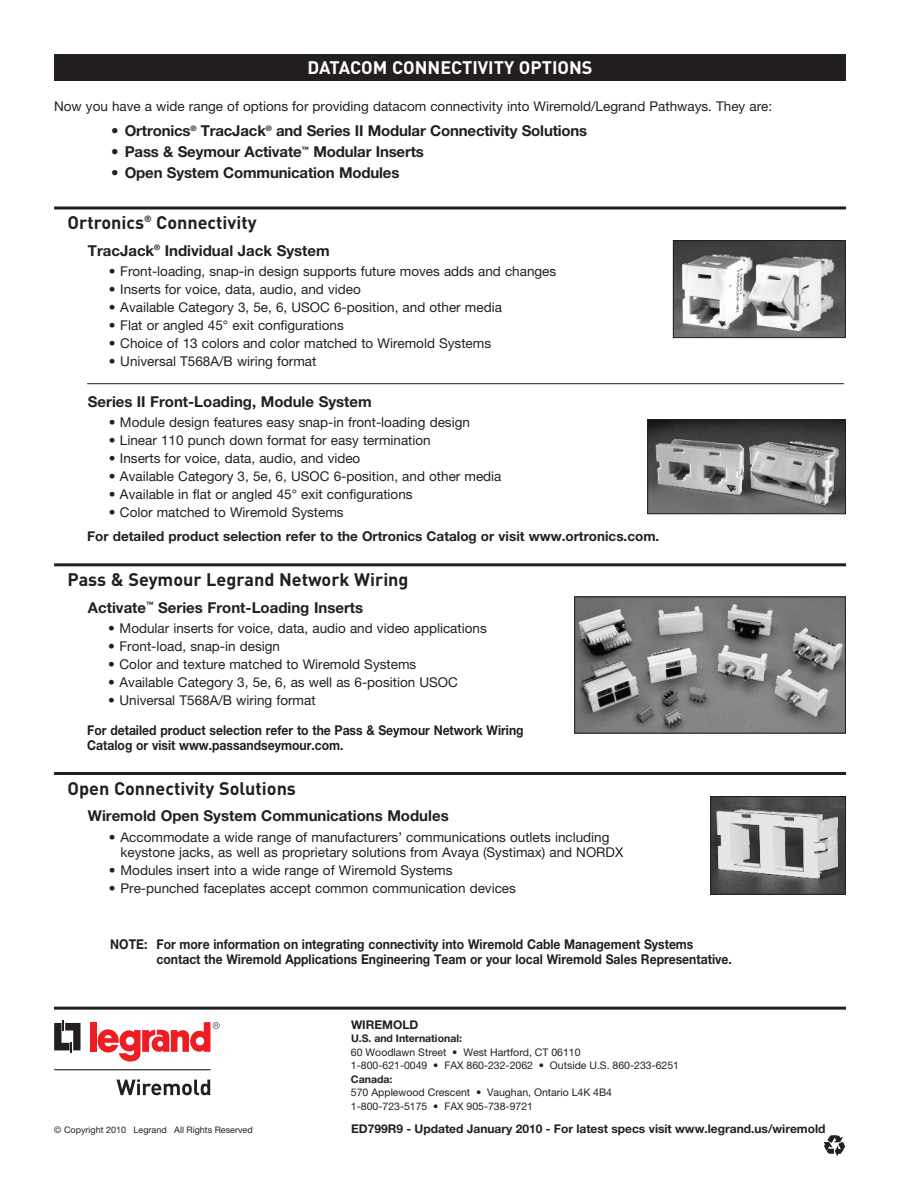
<style>
.page{position:relative;width:918px;height:1188px;background:#fff}
.page>*{position:absolute;margin:0;border:0;box-sizing:border-box;transform-origin:0 0}
.t1{font:700 18px "DIN";color:#231f20}
.t2{font:700 18px "DIN";color:#fff}
.t3{font:700 15px "Helvetica Neue";color:#231f20}
.t4{font:13.5px/15px "Helvetica Neue";color:#231f20}
.t5{font:700 13.5px/15px "Helvetica Neue";color:#231f20;scale:.9 1}
.t6{font:700 13.5px "Helvetica Neue";color:#231f20}
.t7{font:700 12px "Helvetica Neue";color:#231f20}
.t8{font:10.5px/13.5px "Helvetica Neue";color:#231f20}
.t9{font:700 10.5px "Helvetica Neue";color:#231f20}
.t10{font:9px "Helvetica Neue";color:#231f20}
</style>
<div class="page">
<hr style="left:54px;top:206px;width:792px;height:3px;background:#231f20">
<hr style="left:54px;top:563px;width:792px;height:3px;background:#231f20">
<hr style="left:54px;top:772px;width:792px;height:3px;background:#231f20">
<img style="left:675px;top:242px;width:169px;height:94px">
<div style="left:673px;top:240px;width:173px;height:98px;border:1px solid #231f20"></div>
<img style="left:649px;top:421px;width:195px;height:91px">
<div style="left:647px;top:419px;width:199px;height:95px;border:1px solid #231f20"></div>
<img style="left:576px;top:599px;width:268px;height:133px">
<div style="left:574px;top:597px;width:272px;height:137px;border:1px solid #231f20"></div>
<img style="left:712px;top:798px;width:132px;height:95px">
<div style="left:710px;top:796px;width:136px;height:99px;border:1px solid #231f20"></div>
<div style="left:54px;top:54px;width:792px;height:27px;background:#231f20"></div>
<hr style="left:87px;top:383px;width:757px;height:1px;background:#231f20">
<svg style="left:824px;top:1136px;width:20px;height:19px"></svg>
<hr style="left:54px;top:1007px;width:792px;height:3px;background:#231f20">
<svg style="left:54px;top:1021px;width:27px;height:32px"></svg>
<div style="left:90px;top:1022px;width:7px;height:30px;background:#ee1d23"></div>
<svg style="left:98px;top:1022px;width:122px;height:40px"></svg>
<hr style="left:54px;top:1069px;width:157px;height:1px;background:#231f20">
<svg style="left:116px;top:1080px;width:94px;height:15px"></svg>
<h1 class="t2" style="left:307px;top:57px;width:287px">DATACOM CONNECTIVITY OPTIONS</h1>
<p class="t4" style="left:54px;top:100px;width:720px">Now you have a wide range of options for providing datacom connectivity into Wiremold/Legrand Pathways. They are:</p>
<p class="t3" style="left:111px;top:125px;width:478px">• Ortronics<sup>®</sup> TracJack<sup>®</sup> and Series II Modular Connectivity Solutions</p>
<p class="t3" style="left:111px;top:146px;width:314px">• Pass &amp; Seymour Activate<sup>™</sup> Modular Inserts</p>
<p class="t3" style="left:111px;top:167px;width:290px">• Open System Communication Modules</p>
<h1 class="t1" style="left:68px;top:212px;width:191px">Ortronics<sup>®</sup> Connectivity</h1>
<p class="t3" style="left:88px;top:245px;width:243px">TracJack<sup>®</sup> Individual Jack System</p>
<p class="t4" style="left:109px;top:265px;width:449px">• Front-loading, snap-in design supports future moves adds and changes</p>
<p class="t4" style="left:109px;top:283px;width:253px">• Inserts for voice, data, audio, and video</p>
<p class="t4" style="left:109px;top:301px;width:395px">• Available Category 3, 5e, 6, USOC 6-position, and other media</p>
<p class="t4" style="left:109px;top:319px;width:237px">• Flat or angled 45° exit configurations</p>
<p class="t4" style="left:109px;top:337px;width:384px">• Choice of 13 colors and color matched to Wiremold Systems</p>
<p class="t4" style="left:109px;top:355px;width:209px">• Universal T568A/B wiring format</p>
<p class="t3" style="left:88px;top:396px;width:285px">Series II Front-Loading, Module System</p>
<p class="t4" style="left:109px;top:416px;width:363px">• Module design features easy snap-in front-loading design</p>
<p class="t4" style="left:109px;top:434px;width:324px">• Linear 110 punch down format for easy termination</p>
<p class="t4" style="left:109px;top:452px;width:253px">• Inserts for voice, data, audio, and video</p>
<p class="t4" style="left:109px;top:470px;width:394px">• Available Category 3, 5e, 6, USOC 6-position, and other media</p>
<p class="t4" style="left:109px;top:488px;width:305px">• Available in flat or angled 45° exit configurations</p>
<p class="t4" style="left:109px;top:506px;width:237px">• Color matched to Wiremold Systems</p>
<p class="t6" style="left:87px;top:532px;width:574px">For detailed product selection refer to the Ortronics Catalog or visit www.ortronics.com.</p>
<h1 class="t1" style="left:68px;top:569px;width:342px">Pass &amp; Seymour Legrand Network Wiring</h1>
<p class="t3" style="left:88px;top:602px;width:277px">Activate<sup>™</sup> Series Front-Loading Inserts</p>
<p class="t4" style="left:108px;top:622px;width:380px">• Modular inserts for voice, data, audio and video applications</p>
<p class="t4" style="left:108px;top:640px;width:173px">• Front-load, snap-in design</p>
<p class="t4" style="left:108px;top:658px;width:309px">• Color and texture matched to Wiremold Systems</p>
<p class="t4" style="left:108px;top:676px;width:351px">• Available Category 3, 5e, 6, as well as 6-position USOC</p>
<p class="t4" style="left:108px;top:694px;width:209px">• Universal T568A/B wiring format</p>
<p class="t5" style="left:87px;top:724px;width:486px">For detailed product selection refer to the Pass &amp; Seymour Network Wiring<br>Catalog or visit www.passandseymour.com.</p>
<h1 class="t1" style="left:68px;top:777px;width:230px">Open Connectivity Solutions</h1>
<p class="t3" style="left:88px;top:811px;width:362px">Wiremold Open System Communications Modules</p>
<p class="t4" style="left:121px;top:831px;width:504px;text-indent:-12px">• Accommodate a wide range of manufacturers’ communications outlets including keystone jacks, as well as proprietary solutions from Avaya (Systimax) and NORDX</p>
<p class="t4" style="left:109px;top:864px;width:345px">• Modules insert into a wide range of Wiremold Systems</p>
<p class="t4" style="left:109px;top:882px;width:408px">• Pre-punched faceplates accept common communication devices</p>
<p class="t5" style="left:156px;top:938px;width:641px;text-indent:-46px">NOTE: For more information on integrating connectivity into Wiremold Cable Management Systems contact the Wiremold Applications Engineering Team or your local Wiremold Sales Representative.</p>
<p class="t7" style="left:351px;top:1020px;width:69px">WIREMOLD</p>
<p class="t9" style="left:351px;top:1035px;width:112px">U.S. and International:</p>
<p class="t8" style="left:351px;top:1046px;width:330px">60 Woodlawn Street • West Hartford, CT 06110<br>1-800-621-0049 • FAX 860-232-2062 • Outside U.S. 860-233-6251</p>
<p class="t9" style="left:351px;top:1075px;width:43px">Canada:</p>
<p class="t8" style="left:351px;top:1087px;width:263px">570 Applewood Crescent • Vaughan, Ontario L4K 4B4<br>1-800-723-5175 • FAX 905-738-9721</p>
<p class="t10" style="left:54px;top:1127px;width:200px">© Copyright 2010 Legrand All Rights Reserved</p>
<p class="t7" style="left:351px;top:1125px;width:476px">ED799R9 - Updated January 2010 - For latest specs visit www.legrand.us/wiremold</p>
</div>
